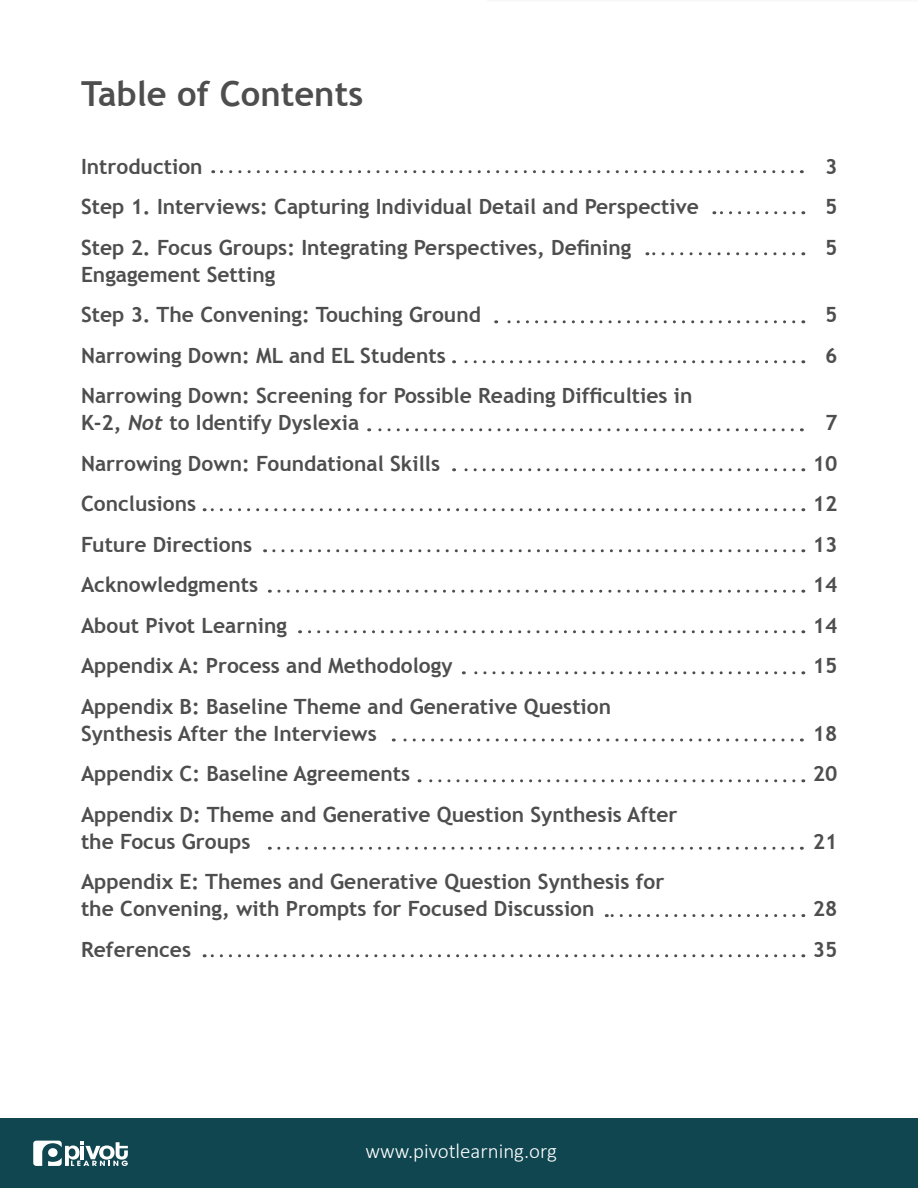
<style>
.page{position:relative;width:918px;height:1188px;background:#fff}
.page>*{position:absolute;margin:0;border:0;box-sizing:border-box;transform-origin:0 0}
.Paragraph{font:700 34.5px "Trebuchet MS";color:#4e4e4e}
.Paragraph-2{font:700 21px/27px "Trebuchet MS";color:#4e4e4e}
.t1{font:300 21px "Calibri";color:#fff}
.s1{font-family:"Trebuchet";font-style:italic}
</style>
<div class="page">
<div style="left:0;top:1119px;width:918px;height:69px;background:#0f4650"></div>
<svg style="left:33px;top:1141px;width:95px;height:25px"></svg>
<svg style="left:213px;top:170px;width:579px;height:3px"></svg>
<svg style="left:714px;top:211px;width:80px;height:3px"></svg>
<svg style="left:647px;top:252px;width:147px;height:3px"></svg>
<svg style="left:496px;top:320px;width:298px;height:3px"></svg>
<svg style="left:454px;top:360px;width:340px;height:3px"></svg>
<svg style="left:369px;top:428px;width:423px;height:3px"></svg>
<svg style="left:454px;top:468px;width:340px;height:3px"></svg>
<svg style="left:204px;top:508px;width:590px;height:3px"></svg>
<svg style="left:265px;top:549px;width:529px;height:3px"></svg>
<svg style="left:269px;top:590px;width:525px;height:3px"></svg>
<svg style="left:300px;top:630px;width:494px;height:3px"></svg>
<svg style="left:463px;top:671px;width:331px;height:3px"></svg>
<svg style="left:393px;top:739px;width:399px;height:3px"></svg>
<svg style="left:419px;top:779px;width:375px;height:3px"></svg>
<svg style="left:269px;top:847px;width:523px;height:3px"></svg>
<svg style="left:606px;top:914px;width:188px;height:3px"></svg>
<svg style="left:204px;top:954px;width:590px;height:3px"></svg>
<p class="Paragraph" style="left:81px;top:73px;width:284px">Table of Contents</p>
<p class="Paragraph-2" style="left:81px;top:153px;width:123px">Introduction</p>
<p class="Paragraph-2" style="left:81px;top:193px;width:619px">Step 1. Interviews: Capturing Individual Detail and Perspective</p>
<p class="Paragraph-2" style="left:81px;top:234px;width:552px">Step 2. Focus Groups: Integrating Perspectives, Defining<br>Engagement Setting</p>
<p class="Paragraph-2" style="left:81px;top:301px;width:401px">Step 3. The Convening: Touching Ground</p>
<p class="Paragraph-2" style="left:81px;top:342px;width:366px">Narrowing Down: ML and EL Students</p>
<p class="Paragraph-2" style="left:81px;top:382px;width:613px">Narrowing Down: Screening for Possible Reading Difficulties in<br>K-2, <span class="s1">Not</span> to Identify Dyslexia</p>
<p class="Paragraph-2" style="left:81px;top:450px;width:361px">Narrowing Down: Foundational Skills</p>
<p class="Paragraph-2" style="left:81px;top:490px;width:117px">Conclusions</p>
<p class="Paragraph-2" style="left:81px;top:531px;width:173px">Future Directions</p>
<p class="Paragraph-2" style="left:81px;top:571px;width:179px">Acknowledgments</p>
<p class="Paragraph-2" style="left:81px;top:612px;width:208px">About Pivot Learning</p>
<p class="Paragraph-2" style="left:81px;top:652px;width:373px">Appendix A: Process and Methodology</p>
<p class="Paragraph-2" style="left:81px;top:693px;width:532px">Appendix B: Baseline Theme and Generative Question<br>Synthesis After the Interviews</p>
<p class="Paragraph-2" style="left:81px;top:760px;width:331px">Appendix C: Baseline Agreements</p>
<p class="Paragraph-2" style="left:81px;top:801px;width:598px">Appendix D: Theme and Generative Question Synthesis After the Focus Groups</p>
<p class="Paragraph-2" style="left:81px;top:868px;width:585px">Appendix E: Themes and Generative Question Synthesis for the Convening, with Prompts for Focused Discussion</p>
<p class="Paragraph-2" style="left:81px;top:936px;width:112px">References</p>
<p class="t1" style="left:365px;top:1138px;width:193px">www.pivotlearning.org</p>
<p class="Paragraph-2" style="left:825px;top:153px;width:14px">3</p>
<p class="Paragraph-2" style="left:825px;top:193px;width:14px">5</p>
<p class="Paragraph-2" style="left:825px;top:234px;width:14px">5</p>
<p class="Paragraph-2" style="left:825px;top:301px;width:14px">5</p>
<p class="Paragraph-2" style="left:825px;top:342px;width:14px">6</p>
<p class="Paragraph-2" style="left:825px;top:409px;width:14px">7</p>
<p class="Paragraph-2" style="left:813px;top:450px;width:26px">10</p>
<p class="Paragraph-2" style="left:813px;top:490px;width:26px">12</p>
<p class="Paragraph-2" style="left:813px;top:531px;width:26px">13</p>
<p class="Paragraph-2" style="left:813px;top:571px;width:26px">14</p>
<p class="Paragraph-2" style="left:813px;top:612px;width:26px">14</p>
<p class="Paragraph-2" style="left:813px;top:652px;width:26px">15</p>
<p class="Paragraph-2" style="left:813px;top:720px;width:26px">18</p>
<p class="Paragraph-2" style="left:813px;top:760px;width:26px">20</p>
<p class="Paragraph-2" style="left:813px;top:828px;width:26px">21</p>
<p class="Paragraph-2" style="left:813px;top:895px;width:26px">28</p>
<p class="Paragraph-2" style="left:813px;top:936px;width:26px">35</p>
</div>
